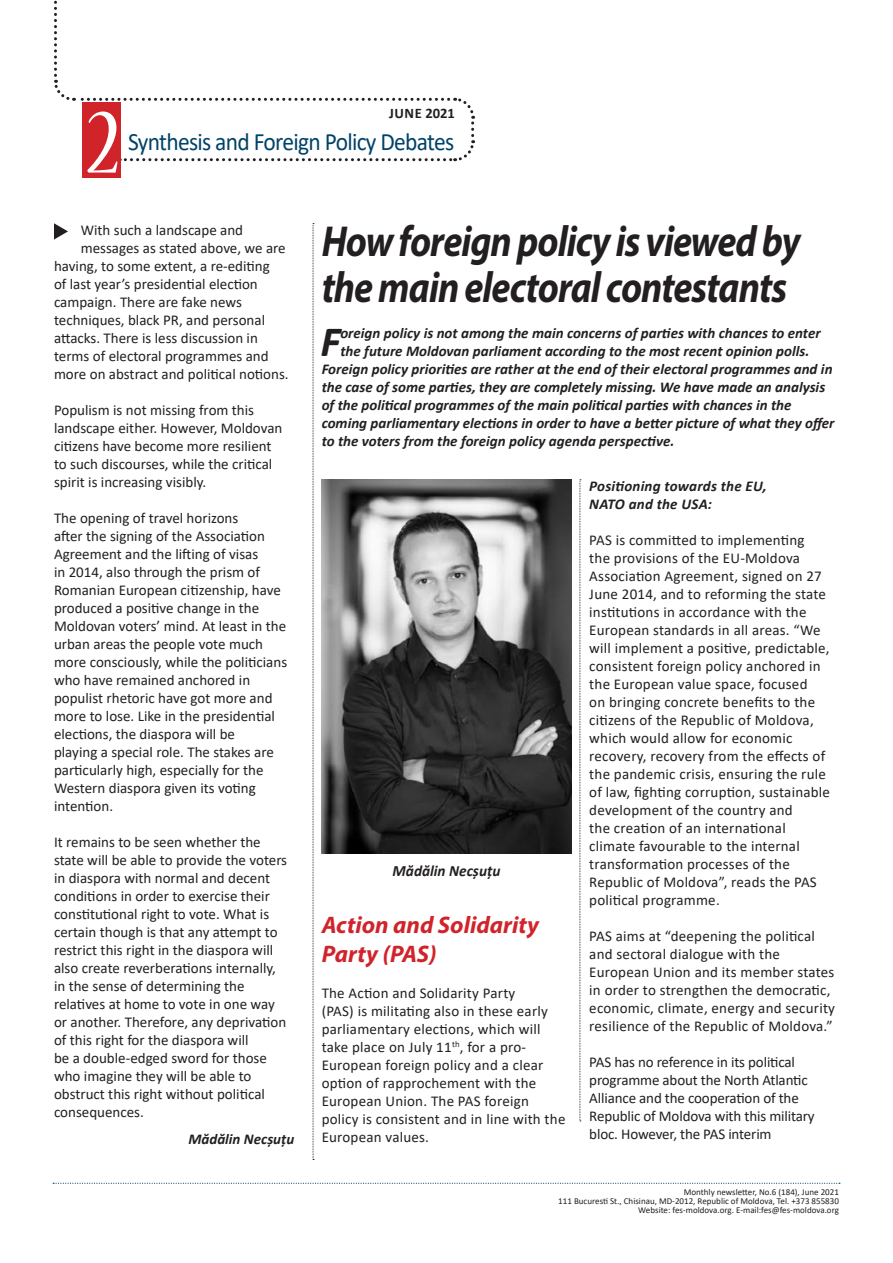
<style>
.page{position:relative;width:893px;height:1263px;background:#fff}
.page>*{position:absolute;margin:0;border:0;box-sizing:border-box;transform-origin:0 0}
.t1{font:condensed 102px "Nueva Std";color:#fff}
.TITLU{font:italic 700 43.5px/46.5px "Myriad Pro";letter-spacing:-.025em;color:#231f20;scale:.87 1}
.MANSHETA{font:italic 700 43.35px "Calibri";color:#231f20}
.t2{font:25.05px "Calibri";letter-spacing:-.03em;color:#014368;scale:.94 1}
.INTERTITLU{font:italic 700 24px/28.8px "Myriad Pro";color:#d1232a}
.texte{font:italic 700 15.75px "Calibri";color:#231f20}
.texte-2{font:15px/18px "Calibri";color:#231f20}
.MANSHETA-2{font:italic 700 15px "Calibri";color:#231f20}
.texte-3{font:italic 700 15px "Calibri";letter-spacing:.015em;color:#231f20}
.t3{font:700 14.55px "Calibri";letter-spacing:.02em;color:#231f20}
.t4{font:9px/9px "Calibri";color:#231f20;text-align:right}
</style>
<div class="page">
<svg style="left:53px;top:1183px;width:787px;height:1px"></svg>
<svg style="left:54px;top:0;width:422px;height:163px"></svg>
<div style="left:82px;top:102px;width:38px;height:76px;background:#d1232a"></div>
<svg style="left:54px;top:223px;width:14px;height:17px"></svg>
<svg style="left:313px;top:223px;width:1px;height:937px"></svg>
<svg style="left:580px;top:479px;width:1px;height:642px"></svg>
<img style="left:322px;top:479px;width:249px;height:375px">
<p class="t1" style="left:87px;top:96px;width:34px">2</p>
<p class="t3" style="left:389px;top:103px;width:67px">JUNE 2021</p>
<h3 class="t2" style="left:128px;top:124px;width:349px">Synthesis and Foreign Policy Debates</h3>
<p class="texte-2" style="left:81px;top:220px;width:164px">With such a landscape and</p>
<p class="texte-2" style="left:81px;top:238px;width:206px">messages as stated above, we are</p>
<p class="texte-2" style="left:54px;top:256px;width:217px">having, to some extent, a re-editing</p>
<p class="texte-2" style="left:54px;top:274px;width:205px">of last year’s presidential election</p>
<p class="texte-2" style="left:54px;top:292px;width:190px">campaign. There are fake news</p>
<p class="texte-2" style="left:54px;top:310px;width:213px">techniques, black PR, and personal</p>
<p class="texte-2" style="left:54px;top:328px;width:205px">attacks. There is less discussion in</p>
<p class="texte-2" style="left:54px;top:346px;width:216px">terms of electoral programmes and</p>
<p class="texte-2" style="left:54px;top:364px;width:236px">more on abstract and political notions.</p>
<p class="texte-2" style="left:54px;top:400px;width:230px">Populism is not missing from this landscape either. However, Moldovan citizens have become more resilient to such discourses, while the critical spirit is increasing visibly.</p>
<p class="texte-2" style="left:54px;top:508px;width:235px">The opening of travel horizons<br>after the signing of the Association Agreement and the lifting of visas<br>in 2014, also through the prism of Romanian European citizenship, have produced a positive change in the Moldovan voters’ mind. At least in the urban areas the people vote much more consciously, while the politicians who have remained anchored in populist rhetoric have got more and more to lose. Like in the presidential elections, the diaspora will be<br>playing a special role. The stakes are particularly high, especially for the Western diaspora given its voting intention.</p>
<p class="texte-2" style="left:54px;top:832px;width:235px">It remains to be seen whether the state will be able to provide the voters in diaspora with normal and decent conditions in order to exercise their constitutional right to vote. What is certain though is that any attempt to restrict this right in the diaspora will also create reverberations internally, in the sense of determining the relatives at home to vote in one way or another. Therefore, any deprivation of this right for the diaspora will<br>be a double-edged sword for those who imagine they will be able to obstruct this right without political consequences.</p>
<p class="texte-3" style="left:188px;top:1128px;width:107px">Mădălin Necșuțu</p>
<p class="TITLU" style="left:322px;top:217px;width:552px">How foreign policy is viewed by the main electoral contestants</p>
<p class="MANSHETA" style="left:320px;top:311px;width:21px">F</p>
<p class="MANSHETA-2" style="left:340px;top:323px;width:482px">oreign policy is not among the main concerns of parties with chances to enter</p>
<p class="MANSHETA-2" style="left:340px;top:341px;width:470px">the future Moldovan parliament according to the most recent opinion polls.</p>
<p class="MANSHETA-2" style="left:322px;top:359px;width:512px">Foreign policy priorities are rather at the end of their electoral programmes and in</p>
<p class="MANSHETA-2" style="left:322px;top:377px;width:505px">the case of some parties, they are completely missing. We have made an analysis</p>
<p class="MANSHETA-2" style="left:322px;top:395px;width:471px">of the political programmes of the main political parties with chances in the</p>
<p class="MANSHETA-2" style="left:322px;top:413px;width:514px">coming parliamentary elections in order to have a better picture of what they offer</p>
<p class="MANSHETA-2" style="left:322px;top:431px;width:354px">to the voters from the foreign policy agenda perspective.</p>
<p class="texte" style="left:393px;top:860px;width:109px">Mădălin Necșuțu</p>
<p class="INTERTITLU" style="left:322px;top:910px;width:219px">Action and Solidarity<br>Party (PAS)</p>
<p class="texte-2" style="left:322px;top:984px;width:245px">The Action and Solidarity Party<br>(PAS) is militating also in these early parliamentary elections, which will take place on July 11<sup>th</sup>, for a pro-European foreign policy and a clear option of rapprochement with the European Union. The PAS foreign policy is consistent and in line with the European values.</p>
<p class="texte-3" style="left:589px;top:475px;width:179px">Positioning towards the EU,</p>
<p class="texte-3" style="left:589px;top:493px;width:124px">NATO and the USA:</p>
<p class="texte-2" style="left:589px;top:530px;width:242px">PAS is committed to implementing<br>the provisions of the EU-Moldova Association Agreement, signed on 27<br>June 2014, and to reforming the state institutions in accordance with the European standards in all areas. “We will implement a positive, predictable, consistent foreign policy anchored in the European value space, focused<br>on bringing concrete benefits to the citizens of the Republic of Moldova, which would allow for economic recovery, recovery from the effects of the pandemic crisis, ensuring the rule of law, fighting corruption, sustainable development of the country and<br>the creation of an international climate favourable to the internal transformation processes of the Republic of Moldova”, reads the PAS political programme.</p>
<p class="texte-2" style="left:589px;top:926px;width:247px">PAS aims at “deepening the political and sectoral dialogue with the European Union and its member states in order to strengthen the democratic, economic, climate, energy and security resilience of the Republic of Moldova.”</p>
<p class="texte-2" style="left:589px;top:1052px;width:227px">PAS has no reference in its political programme about the North Atlantic Alliance and the cooperation of the Republic of Moldova with this military bloc. However, the PAS interim</p>
<p class="t4" style="left:558px;top:1187px;width:282px">Monthly newsletter, No.6 (184), June 2021<br>111 Bucuresti St., Chisinau, MD-2012, Republic of Moldova, Tel. +373 855830<br>Website: fes-moldova.org. E-mail:fes@fes-moldova.org</p>
</div>
